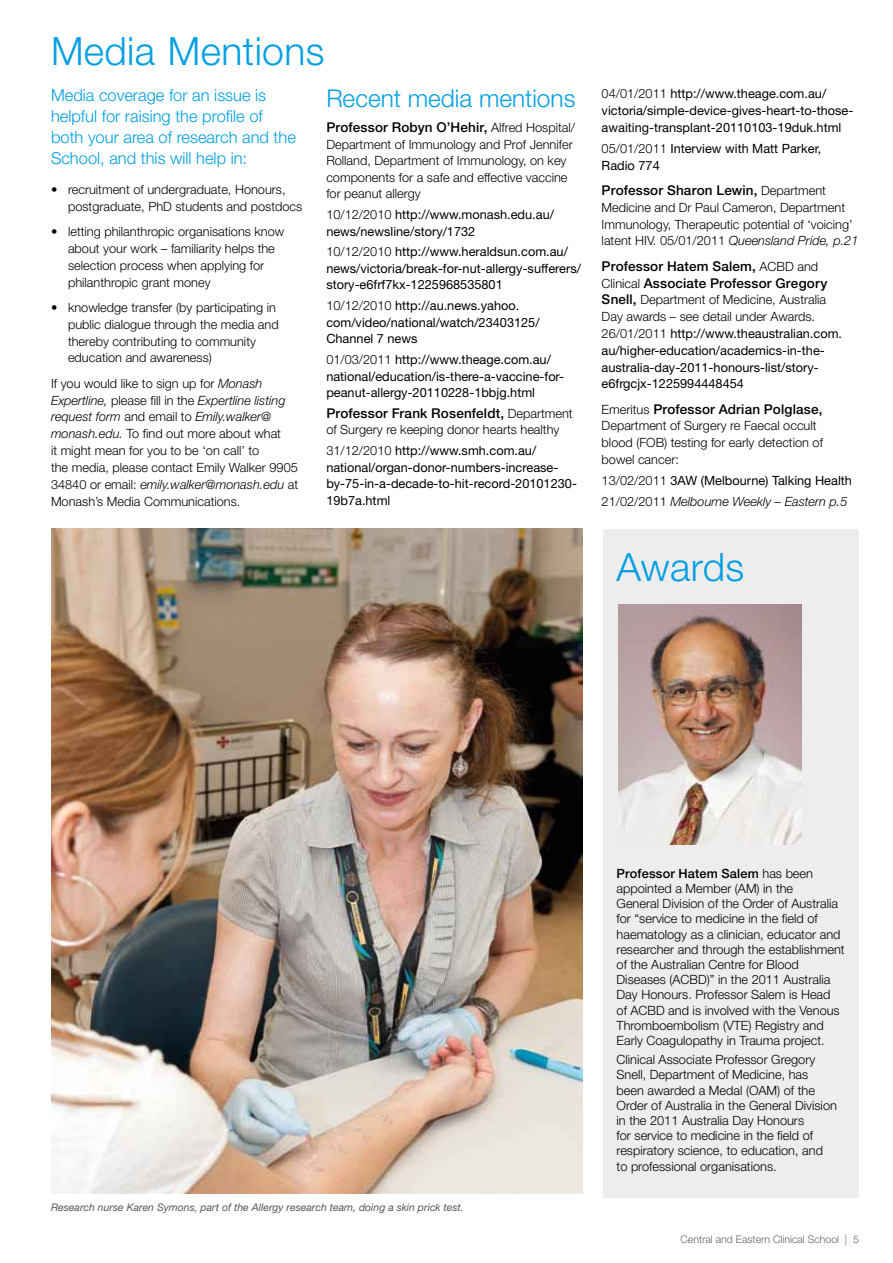
<style>
.page{position:relative;width:893px;height:1263px;background:#fff}
.page>*{position:absolute;margin:0;border:0;box-sizing:border-box;transform-origin:0 0}
.t1{font:300 39px "Helvetica Neue LT";letter-spacing:.01em;color:#009fe3}
.t2{font:300 24.45px "Helvetica Neue LT";color:#009fe3}
.t3{font:300 16.5px/21px "Helvetica Neue LT";color:#009fe3}
.t4{font:500 13.5px/16.8px "Helvetica Neue LT";letter-spacing:.015em;color:#000}
.t5{font:300 12.75px/15.1px "Helvetica Neue LT";color:#000}
.t6{font:12.75px/16.5px "Helvetica Neue LT";color:#000}
.t7{font:italic 10.5px "Helvetica Neue LT";color:#575756}
.t8{font:300 10.5px "Helvetica Neue LT";color:#646363}
.s1{font-style:italic}
.s2{font-weight:300;font-size:12.75px}
.s3{font-weight:300}
.s4{font-weight:400}
.s5{font-weight:500;font-size:13.5px}
.s6{font-weight:300;font-style:italic}
.s7{font-weight:500}
</style>
<div class="page">
<div style="left:604px;top:529px;width:255px;height:669px;background:#ededed"></div>
<img style="left:619px;top:604px;width:182px;height:240px">
<img style="left:51px;top:529px;width:532px;height:665px">
<h1 class="t1" style="left:51px;top:27px;width:275px">Media Mentions</h1>
<p class="t3" style="left:51px;top:84px;width:246px">Media coverage for an issue is helpful for raising the profile of both your area of research and the<br>School, and this will help in:</p>
<p class="t5" style="left:68px;top:181px;width:236px;line-height:16.8px;text-indent:-17px">• recruitment of undergraduate, Honours, postgraduate, PhD students and postdocs</p>
<p class="t5" style="left:68px;top:223px;width:218px;line-height:16.8px;text-indent:-17px">• letting philanthropic organisations know about your work – familiarity helps the selection process when applying for philanthropic grant money</p>
<p class="t5" style="left:68px;top:299px;width:212px;line-height:16.8px;text-indent:-17px">• knowledge transfer (by participating in public dialogue through the media and thereby contributing to community education and awareness)</p>
<p class="t5" style="left:51px;top:375px;width:249px;line-height:16.8px">If you would like to sign up for <span class="s1">Monash Expertline,</span> please fill in the <span class="s1">Expertline listing request form</span> and email to <span class="s1">Emily.walker@ monash.edu.</span> To find out more about what<br>it might mean for you to be ‘on call’ to<br>the media, please contact Emily Walker 9905<br>34840 or email: <span class="s1">emily.walker@monash.edu</span> at Monash’s Media Communications.</p>
<h2 class="t2" style="left:326px;top:84px;width:251px">Recent media mentions</h2>
<p class="t4" style="left:326px;top:119px;width:250px">Professor Robyn O’Hehir, <span class="s2">Alfred Hospital/</span></p>
<p class="t5" style="left:326px;top:136px;width:248px;line-height:16.5px">Department of Immunology and Prof Jennifer Rolland, Department of Immunology, on key components for a safe and effective vaccine for peanut allergy</p>
<p class="t6" style="left:326px;top:206px;width:229px"><span class="s3">10/12/2010</span> http://www.monash.edu.au/ news/newsline/story/1732</p>
<p class="t6" style="left:326px;top:244px;width:256px"><span class="s3">10/12/2010</span> http://www.heraldsun.com.au/ news/victoria/break-for-nut-allergy-sufferers/ story-e6frf7kx-1225968535801</p>
<p class="t6" style="left:326px;top:297px;width:215px"><span class="s3">10/12/2010</span> http://au.news.yahoo. com/video/national/watch/23403125/<br>Channel 7 news</p>
<p class="t6" style="left:326px;top:351px;width:239px"><span class="s3">01/03/2011</span> http://www.theage.com.au/ national/education/is-there-a-vaccine-for&shy;peanut-allergy-20110228-1bbjg.html</p>
<p class="t4" style="left:326px;top:404px;width:248px">Professor Frank Rosenfeldt, <span class="s2">Department</span></p>
<p class="t5" style="left:326px;top:419px;width:235px;line-height:20.7px">of Surgery re keeping donor hearts healthy<br>31/12/2010 <span class="s4">http://www.smh.com.au/</span></p>
<p class="t6" style="left:326px;top:459px;width:252px">national/organ-donor-numbers-increase&shy;by-75-in-a-decade-to-hit-record-20101230-<br>19b7a.html</p>
<p class="t6" style="left:602px;top:85px;width:253px"><span class="s3">04/01/2011</span> http://www.theage.com.au/ victoria/simple-device-gives-heart-to-those&shy;awaiting-transplant-20110103-19duk.html</p>
<p class="t6" style="left:602px;top:140px;width:221px"><span class="s3">05/01/2011</span> Interview with Matt Parker,<br>Radio 774</p>
<p class="t4" style="left:602px;top:182px;width:226px">Professor Sharon Lewin, <span class="s2">Department</span></p>
<p class="t5" style="left:602px;top:199px;width:258px;line-height:16.8px">Medicine and Dr Paul Cameron, Department<br>Immunology, Therapeutic potential of ‘voicing’ latent HIV. 05/01/2011 <span class="s1">Queensland Pride, p.21</span></p>
<p class="t4" style="left:602px;top:257px;width:227px">Professor Hatem Salem, <span class="s2">ACBD and<br>Clinical</span> Associate Professor Gregory</p>
<p class="t6" style="left:602px;top:291px;width:242px"><span class="s5">Snell,</span> <span class="s3">Department of Medicine, Australia Day awards – see detail under Awards.<br>26/01/2011</span> http://www.theaustralian.com. au/higher-education/academics-in-the&shy;australia-day-2011-honours-list/story&shy;e6frgcjx-1225994448454</p>
<p class="t4" style="left:602px;top:400px;width:222px"><span class="s2">Emeritus</span> Professor Adrian Polglase,</p>
<p class="t5" style="left:602px;top:417px;width:223px;line-height:16.8px">Department of Surgery re Faecal occult blood (FOB) testing for early detection of bowel cancer:</p>
<p class="t6" style="left:602px;top:470px;width:252px;line-height:21px"><span class="s3">13/02/2011</span> 3AW (Melbourne) Talking Health<br><span class="s3">21/02/2011</span> <span class="s6">Melbourne Weekly – Eastern p.5</span></p>
<h1 class="t1" style="left:617px;top:544px;width:129px">Awards</h1>
<p class="t7" style="left:51px;top:1200px;width:414px">Research nurse Karen Symons, part of the Allergy research team, doing a skin prick test.</p>
<p class="t5" style="left:617px;top:865px;width:230px"><span class="s7">Professor Hatem Salem</span> has been appointed a Member (AM) in the<br>General Division of the Order of Australia for “service to medicine in the field of haematology as a clinician, educator and researcher and through the establishment of the Australian Centre for Blood Diseases (ACBD)” in the 2011 Australia Day Honours. Professor Salem is Head<br>of ACBD and is involved with the Venous Thromboembolism (VTE) Registry and Early Coagulopathy in Trauma project.</p>
<p class="t5" style="left:617px;top:1052px;width:222px">Clinical Associate Professor Gregory Snell, Department of Medicine, has been awarded a Medal (OAM) of the Order of Australia in the General Division in the 2011 Australia Day Honours<br>for service to medicine in the field of respiratory science, to education, and to professional organisations.</p>
<p class="t8" style="left:681px;top:1232px;width:180px">Central and Eastern Clinical School | 5</p>
</div>
